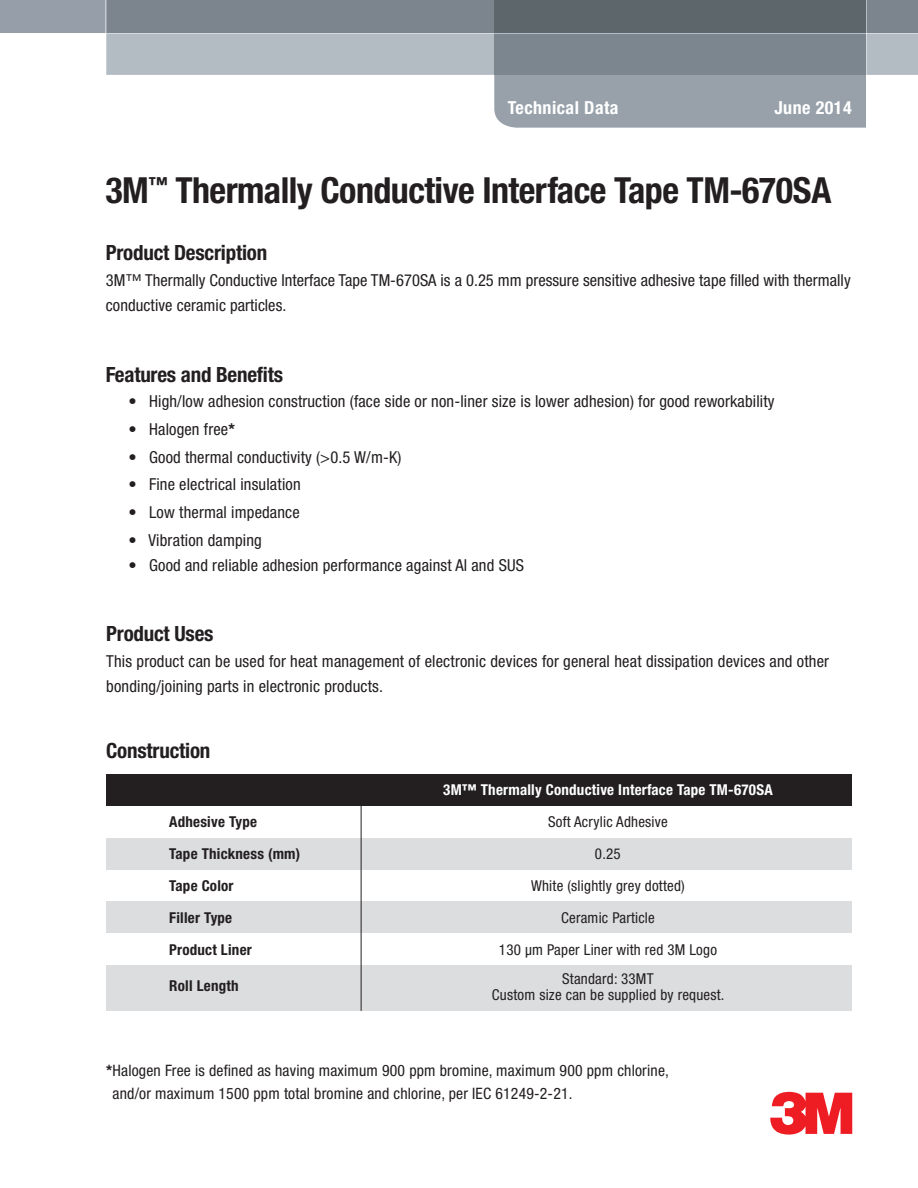
<style>
.page{position:relative;width:918px;height:1188px;background:#fff}
.page>*{position:absolute;margin:0;border:0;box-sizing:border-box;transform-origin:0 0}
.t1{font:700 condensed 36px "Helvetica Neue LT Std";letter-spacing:-.015em;color:#231f20}
.t2{font:700 condensed 21px "Helvetica Neue LT Std";letter-spacing:-.01em;color:#231f20}
.t3{font:700 condensed 18px "Helvetica Neue LT Std";letter-spacing:.025em;color:#fff}
.t4{font:condensed 16.5px/25.5px "Helvetica Neue LT Std";letter-spacing:.01em;color:#231f20}
.t5{font:condensed 15.75px/22.5px "Helvetica Neue LT Std";letter-spacing:.01em;color:#231f20}
.t6{font:condensed 15px/16.5px "Helvetica Neue LT Std";letter-spacing:.015em;color:#231f20;text-align:center}
.t7{font:700 condensed 15px "Helvetica Neue LT Std";letter-spacing:.015em;color:#231f20}
.t8{font:700 condensed 15px "Helvetica Neue LT Std";letter-spacing:.015em;color:#fff}
.s1{font-weight:700}
</style>
<div class="page">
<div style="left:494px;top:75px;width:372px;height:53px;background:#98a1aa"></div>
<svg style="left:0;top:0;width:918px;height:75px;background:#9199a0"></svg>
<div style="left:106px;top:838px;width:746px;height:32px;background:#dcdddf"></div>
<div style="left:106px;top:902px;width:746px;height:31px;background:#dcdddf"></div>
<div style="left:106px;top:965px;width:746px;height:46px;background:#dcdddf"></div>
<div style="left:106px;top:774px;width:746px;height:32px;background:#231f20"></div>
<hr style="left:361px;top:804px;width:1px;height:207px;background:#231f20">
<svg style="left:770px;top:1092px;width:82px;height:43px"></svg>
<p class="t3" style="left:508px;top:97px;width:112px">Technical Data</p>
<p class="t3" style="left:774px;top:97px;width:79px">June 2014</p>
<p class="t1" style="left:106px;top:169px;width:727px">3M<sup>™</sup> Thermally Conductive Interface Tape TM-670SA</p>
<p class="t2" style="left:106px;top:240px;width:163px">Product Description</p>
<p class="t4" style="left:106px;top:267px;width:746px">3M™ Thermally Conductive Interface Tape TM-670SA is a 0.25 mm pressure sensitive adhesive tape filled with thermally conductive ceramic particles.</p>
<p class="t2" style="left:106px;top:361px;width:179px">Features and Benefits</p>
<p class="t4" style="left:128px;top:388px;width:648px">• High/low adhesion construction (face side or non-liner size is lower adhesion) for good reworkability</p>
<p class="t4" style="left:128px;top:416px;width:108px">• Halogen free<span class="s1">*</span></p>
<p class="t4" style="left:128px;top:444px;width:275px">• Good thermal conductivity (&gt;0.5 W/m-K)</p>
<p class="t4" style="left:128px;top:472px;width:174px">• Fine electrical insulation</p>
<p class="t4" style="left:128px;top:499px;width:173px">• Low thermal impedance</p>
<p class="t4" style="left:128px;top:527px;width:135px">• Vibration damping</p>
<p class="t4" style="left:128px;top:553px;width:397px">• Good and reliable adhesion performance against Al and SUS</p>
<p class="t2" style="left:106px;top:621px;width:109px">Product Uses</p>
<p class="t4" style="left:106px;top:648px;width:724px">This product can be used for heat management of electronic devices for general heat dissipation devices and other bonding/joining parts in electronic products.</p>
<p class="t2" style="left:106px;top:738px;width:106px">Construction</p>
<p class="t8" style="left:443px;top:781px;width:331px">3M™ Thermally Conductive Interface Tape TM-670SA</p>
<p class="t7" style="left:169px;top:813px;width:89px">Adhesive Type</p>
<p class="t6" style="left:548px;top:813px;width:121px">Soft Acrylic Adhesive</p>
<p class="t7" style="left:169px;top:845px;width:133px">Tape Thickness (mm)</p>
<p class="t6" style="left:595px;top:845px;width:27px">0.25</p>
<p class="t7" style="left:169px;top:876px;width:66px">Tape Color</p>
<p class="t6" style="left:531px;top:877px;width:155px">White (slightly grey dotted)</p>
<p class="t7" style="left:169px;top:908px;width:65px">Filler Type</p>
<p class="t6" style="left:561px;top:909px;width:95px">Ceramic Particle</p>
<p class="t7" style="left:169px;top:940px;width:84px">Product Liner</p>
<p class="t6" style="left:499px;top:941px;width:220px">130 µm Paper Liner with red 3M Logo</p>
<p class="t7" style="left:169px;top:977px;width:71px">Roll Length</p>
<p class="t6" style="left:492px;top:970px;width:234px">Standard: 33MT<br>Custom size can be supplied by request.</p>
<p class="t5" style="left:113px;top:1060px;width:558px;text-indent:-6px"><span class="s1">*</span>Halogen Free is defined as having maximum 900 ppm bromine, maximum 900 ppm chlorine, and/or maximum 1500 ppm total bromine and chlorine, per IEC 61249-2-21.</p>
</div>
